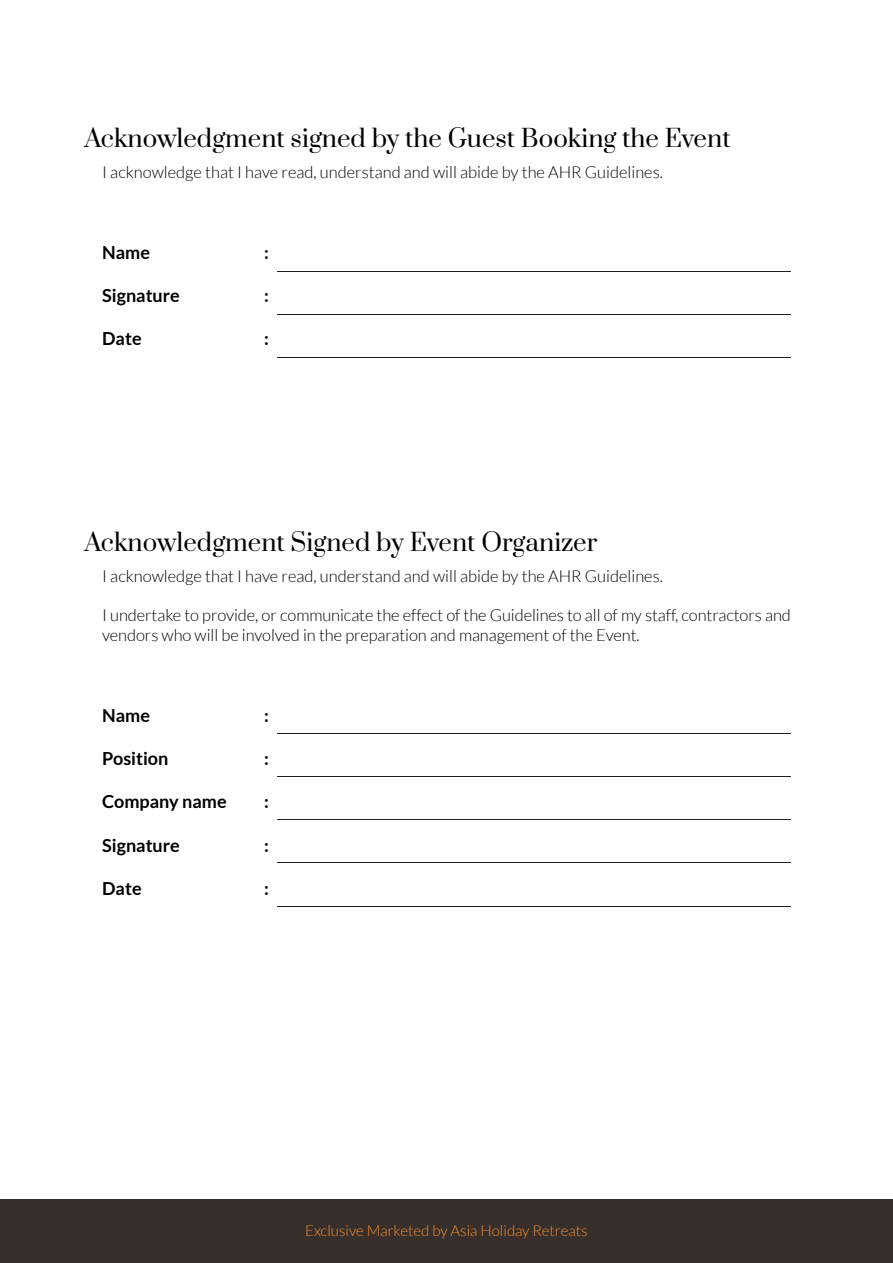
<style>
.page{position:relative;width:893px;height:1263px;background:#fff}
.page>*{position:absolute;margin:0;border:0;box-sizing:border-box;transform-origin:0 0}
.t1{font:24px "Prata";color:#010101}
.t2{font:700 18px "Lato";color:#010101}
.t3{font:300 16.5px/19.8px "Lato";letter-spacing:-.005em;color:#010101}
.t4{font:300 15px "Lato";color:#f78f30}
</style>
<div class="page">
<hr style="left:277px;top:819px;width:514px;height:1px;background:#231f20">
<hr style="left:277px;top:863px;width:514px;height:1px;background:#231f20">
<hr style="left:277px;top:733px;width:514px;height:1px;background:#231f20">
<hr style="left:277px;top:776px;width:514px;height:1px;background:#231f20">
<hr style="left:277px;top:357px;width:514px;height:1px;background:#231f20">
<hr style="left:277px;top:271px;width:514px;height:1px;background:#231f20">
<hr style="left:277px;top:314px;width:514px;height:1px;background:#231f20">
<hr style="left:277px;top:906px;width:514px;height:1px;background:#231f20">
<div style="left:0;top:1199px;width:893px;height:64px;background:#372f2b"></div>
<h1 class="t1" style="left:84px;top:118px;width:648px">Acknowledgment signed by the Guest Booking the Event</h1>
<p class="t3" style="left:102px;top:162px;width:562px">I acknowledge that I have read, understand and will abide by the AHR Guidelines.</p>
<p class="t2" style="left:102px;top:242px;width:49px">Name</p>
<p class="t2" style="left:264px;top:242px;width:6px">:</p>
<p class="t2" style="left:102px;top:285px;width:79px">Signature</p>
<p class="t2" style="left:264px;top:285px;width:6px">:</p>
<p class="t2" style="left:102px;top:329px;width:41px">Date</p>
<p class="t2" style="left:264px;top:329px;width:6px">:</p>
<h1 class="t1" style="left:84px;top:522px;width:514px">Acknowledgment Signed by Event Organizer</h1>
<p class="t3" style="left:102px;top:566px;width:562px">I acknowledge that I have read, understand and will abide by the AHR Guidelines.</p>
<p class="t3" style="left:102px;top:605px;width:690px">I undertake to provide, or communicate the effect of the Guidelines to all of my staff, contractors and vendors who will be involved in the preparation and management of the Event.</p>
<p class="t2" style="left:102px;top:705px;width:49px">Name</p>
<p class="t2" style="left:264px;top:705px;width:6px">:</p>
<p class="t2" style="left:102px;top:748px;width:68px">Position</p>
<p class="t2" style="left:264px;top:748px;width:6px">:</p>
<p class="t2" style="left:102px;top:791px;width:126px">Company name</p>
<p class="t2" style="left:264px;top:791px;width:6px">:</p>
<p class="t2" style="left:102px;top:835px;width:79px">Signature</p>
<p class="t2" style="left:264px;top:835px;width:6px">:</p>
<p class="t2" style="left:102px;top:878px;width:41px">Date</p>
<p class="t2" style="left:264px;top:878px;width:6px">:</p>
<p class="t4" style="left:305px;top:1223px;width:284px">Exclusive Marketed by Asia Holiday Retreats</p>
</div>
